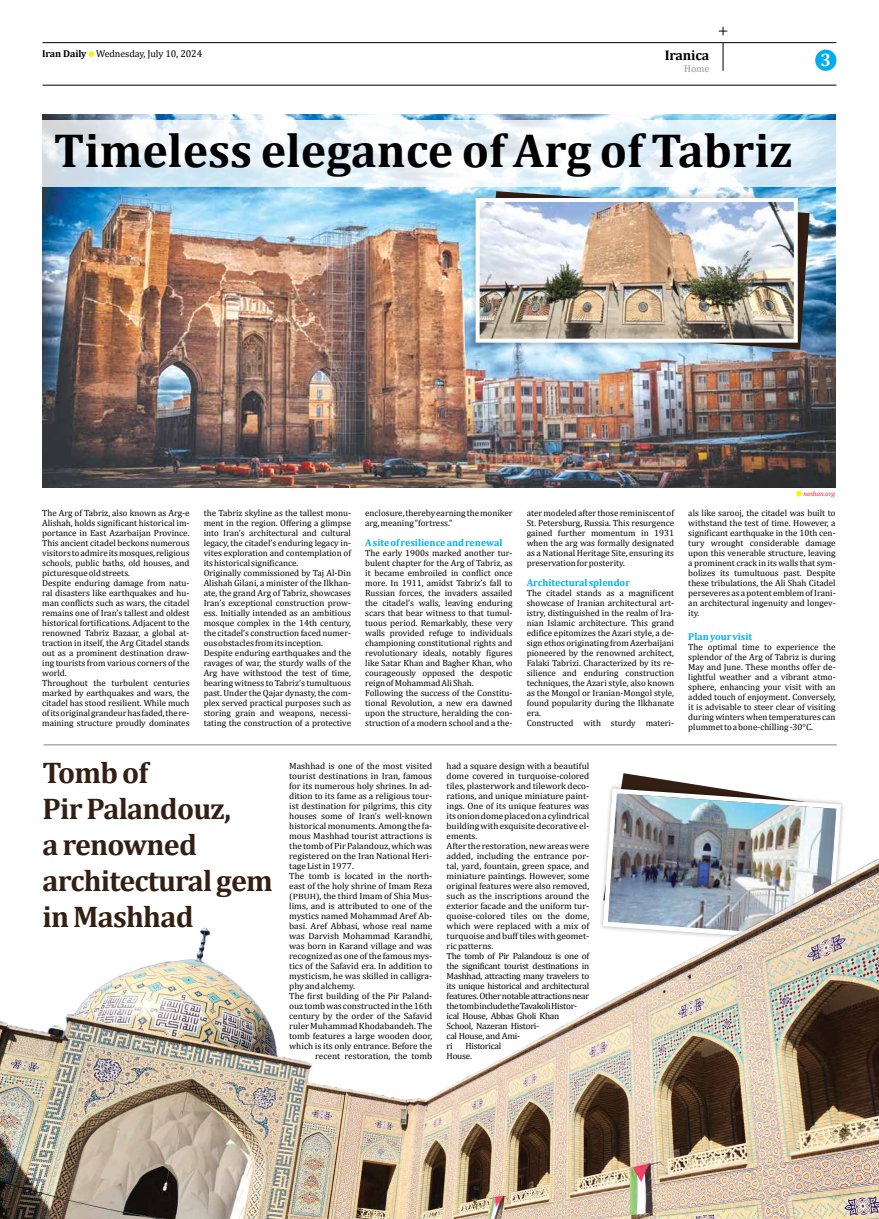
<style>
.page{position:relative;width:879px;height:1219px;background:#fff}
.page>*{position:absolute;margin:0;border:0;box-sizing:border-box;transform-origin:0 0}
.t1{font:700 48px "Cambria";color:#000}
.t2{font:700 30px/36px "Cambria";letter-spacing:-.025em;color:#331f13}
.t3{font:700 18px "Cambria";color:#fff}
.t4{font:700 14px "Cambria";letter-spacing:-.01em;color:#000}
.t5{font:700 10px "Cambria";color:#00aeef}
.t6{font:10px "Cambria";letter-spacing:-.01em;color:#000}
.t7{font:10px "Cambria";color:#939598}
.t8{font:9px/10px "Cambria";color:#000}
.t9{font:9px/10px "Cambria";letter-spacing:-.03em;color:#000}
.t10{font:italic 6.9px "Cambria";letter-spacing:-.01em;color:#ed1d24}
.s1{font-weight:700}
.s2{font-size:7.7px}
</style>
<div class="page">
<svg style="left:723px;top:43px;width:1px;height:28px"></svg>
<hr style="left:43px;top:42px;width:793px;height:1px;background:#000">
<hr style="left:43px;top:85px;width:793px;height:1px;background:#000">
<div style="left:815px;top:50px;width:21px;height:21px;background:#00aeef;border-radius:50%"></div>
<svg style="left:88px;top:51px;width:6px;height:6px"></svg>
<svg style="left:610px;top:773px;width:145px;height:21px"></svg>
<hr style="left:44px;top:745px;width:793px;height:1px;background:#000">
<svg style="left:796px;top:491px;width:6px;height:6px"></svg>
<img style="left:0;top:794px;width:879px;height:425px">
<img style="left:42px;top:114px;width:793px;height:374px">
<div style="left:469px;top:191px;width:335px;height:158px;background:#000;opacity:.3"></div>
<img style="left:474px;top:196px;width:326px;height:149px">
<svg style="left:42px;top:120px;width:794px;height:67px"></svg>
<svg style="left:719px;top:27px;width:8px;height:8px"></svg>
<p class="t6" style="left:42px;top:48px;width:162px"><span class="s1">Iran Daily</span> Wednesday, July 10, 2024</p>
<h3 class="t4" style="left:664px;top:45px;width:46px">Iranica</h3>
<p class="t7" style="left:684px;top:63px;width:27px">Home</p>
<h1 class="t1" style="left:54px;top:116px;width:740px">Timeless elegance of Arg of Tabriz</h1>
<h3 class="t3" style="left:820px;top:47px;width:12px">3</h3>
<p class="t10" style="left:803px;top:489px;width:33px">neshan.org</p>
<p class="t8" style="left:42px;top:508px;width:149px">The Arg of Tabriz, also known as Arg-e Alishah, holds significant historical im&shy;portance in East Azarbaijan Province.<br>This ancient citadel beckons numerous visitors to admire its mosques, religious schools, public baths, old houses, and picturesque old streets.<br>Despite enduring damage from natu&shy;ral disasters like earthquakes and hu&shy;man conflicts such as wars, the citadel remains one of Iran’s tallest and oldest historical fortifications. Adjacent to the renowned Tabriz Bazaar, a global at&shy;traction in itself, the Arg Citadel stands out as a prominent destination draw&shy;ing tourists from various corners of the world.<br>Throughout the turbulent centuries marked by earthquakes and wars, the citadel has stood resilient. While much of its original grandeur has faded, the re&shy;maining structure proudly dominates</p>
<p class="t8" style="left:204px;top:508px;width:149px">the Tabriz skyline as the tallest monu&shy;ment in the region. Offering a glimpse into Iran’s architectural and cultural legacy, the citadel’s enduring legacy in&shy;vites exploration and contemplation of its historical significance.<br>Originally commissioned by Taj Al-Din Alishah Gilani, a minister of the Ilkhan&shy;ate, the grand Arg of Tabriz, showcases Iran’s exceptional construction prow&shy;ess. Initially intended as an ambitious mosque complex in the 14th century, the citadel’s construction faced numer&shy;ous obstacles from its inception.<br>Despite enduring earthquakes and the ravages of war, the sturdy walls of the Arg have withstood the test of time, bearing witness to Tabriz’s tumultuous past. Under the Qajar dynasty, the com&shy;plex served practical purposes such as storing grain and weapons, necessi&shy;tating the construction of a protective</p>
<p class="t8" style="left:365px;top:508px;width:149px">enclosure, thereby earning the moniker arg, meaning “fortress.”</p>
<p class="t5" style="left:365px;top:536px;width:139px">A site of resilience and renewal</p>
<p class="t8" style="left:365px;top:548px;width:149px">The early 1900s marked another tur&shy;bulent chapter for the Arg of Tabriz, as it became embroiled in conflict once more. In 1911, amidst Tabriz’s fall to Russian forces, the invaders assailed the citadel’s walls, leaving enduring scars that bear witness to that tumul&shy;tuous period. Remarkably, these very walls provided refuge to individuals championing constitutional rights and revolutionary ideals, notably figures like Satar Khan and Bagher Khan, who courageously opposed the despotic reign of Mohammad Ali Shah.<br>Following the success of the Constitu&shy;tional Revolution, a new era dawned upon the structure, heralding the con&shy;struction of a modern school and a the-</p>
<p class="t8" style="left:527px;top:508px;width:149px;text-align:justify">ater modeled after those reminiscent of St. Petersburg, Russia. This resurgence gained further momentum in 1931 when the arg was formally designated as a National Heritage Site, ensuring its preservation for posterity.</p>
<p class="t5" style="left:527px;top:576px;width:105px">Architectural splendor</p>
<p class="t8" style="left:527px;top:588px;width:149px">The citadel stands as a magnificent showcase of Iranian architectural art&shy;istry, distinguished in the realm of Ira&shy;nian Islamic architecture. This grand edifice epitomizes the Azari style, a de&shy;sign ethos originating from Azerbaijani pioneered by the renowned architect, Falaki Tabrizi. Characterized by its re&shy;silience and enduring construction techniques, the Azari style, also known as the Mongol or Iranian-Mongol style, found popularity during the Ilkhanate era.<br>Constructed with sturdy materi-</p>
<h2 class="t2" style="left:43px;top:753px;width:232px">Tomb of<br>Pir Palandouz,<br>a renowned architectural gem in Mashhad</h2>
<p class="t8" style="left:289px;top:760px;width:145px">Mashhad is one of the most visited</p>
<p class="t8" style="left:289px;top:770px;width:145px">tourist destinations in Iran, famous</p>
<p class="t8" style="left:289px;top:780px;width:144px">for its numerous holy shrines. In ad-</p>
<p class="t8" style="left:289px;top:790px;width:144px">dition to its fame as a religious tour-</p>
<p class="t8" style="left:289px;top:800px;width:145px">ist destination for pilgrims, this city</p>
<p class="t8" style="left:289px;top:810px;width:144px">houses some of Iran’s well-known</p>
<p class="t8" style="left:289px;top:820px;width:144px">historical monuments. Among the fa-</p>
<p class="t8" style="left:289px;top:830px;width:145px">mous Mashhad tourist attractions is</p>
<p class="t8" style="left:289px;top:840px;width:145px">the tomb of Pir Palandouz, which was</p>
<p class="t8" style="left:289px;top:850px;width:144px">registered on the Iran National Heri-</p>
<p class="t8" style="left:289px;top:860px;width:66px">tage List in 1977.</p>
<p class="t8" style="left:289px;top:870px;width:144px">The tomb is located in the north-</p>
<p class="t8" style="left:289px;top:880px;width:145px">east of the holy shrine of Imam Reza</p>
<p class="t8" style="left:289px;top:890px;width:144px"><span class="s2">(PBUH)</span>, the third Imam of Shia Mus-</p>
<p class="t8" style="left:289px;top:900px;width:145px">lims, and is attributed to one of the</p>
<p class="t8" style="left:289px;top:910px;width:144px">mystics named Mohammad Aref Ab-</p>
<p class="t8" style="left:289px;top:920px;width:145px">basi. Aref Abbasi, whose real name</p>
<p class="t8" style="left:289px;top:930px;width:145px">was Darvish Mohammad Karandhi,</p>
<p class="t8" style="left:289px;top:940px;width:144px">was born in Karand village and was</p>
<p class="t8" style="left:289px;top:950px;width:144px">recognized as one of the famous mys-</p>
<p class="t8" style="left:289px;top:960px;width:145px">tics of the Safavid era. In addition to</p>
<p class="t8" style="left:289px;top:970px;width:144px">mysticism, he was skilled in calligra-</p>
<p class="t8" style="left:289px;top:980px;width:67px">phy and alchemy.</p>
<p class="t8" style="left:289px;top:990px;width:144px">The first building of the Pir Paland-</p>
<p class="t8" style="left:289px;top:1000px;width:145px">ouz tomb was constructed in the 16th</p>
<p class="t8" style="left:289px;top:1010px;width:145px">century by the order of the Safavid</p>
<p class="t8" style="left:289px;top:1020px;width:145px">ruler Muhammad Khodabandeh. The</p>
<p class="t8" style="left:289px;top:1030px;width:145px">tomb features a large wooden door,</p>
<p class="t8" style="left:289px;top:1040px;width:145px">which is its only entrance. Before the</p>
<p class="t8" style="left:315px;top:1050px;width:119px">recent restoration, the tomb</p>
<p class="t8" style="left:446px;top:760px;width:144px">had a square design with a beautiful dome covered in turquoise-colored tiles, plasterwork and tilework deco&shy;rations, and unique miniature paint&shy;ings. One of its unique features was its onion dome placed on a cylindrical building with exquisite decorative el&shy;ements.<br>After the restoration, new areas were added, including the entrance por&shy;tal, yard, fountain, green space, and miniature paintings. However, some original features were also removed, such as the inscriptions around the exterior facade and the uniform tur&shy;quoise-colored tiles on the dome, which were replaced with a mix of turquoise and buff tiles with geomet&shy;ric patterns.<br>The tomb of Pir Palandouz is one of the significant tourist destinations in<br>Mashhad, attracting many travelers to its unique historical and architectural features. Other notable attractions near the tomb include the Tavakoli Histor&shy;ical House, Abbas Gholi Khan<br>School, Nazeran Histori-<br>cal House, and Ami-<br>ri</p>
<p class="t9" style="left:446px;top:1040px;width:56px;text-indent:19px">Historical<br>House.</p>
<p class="t8" style="left:688px;top:508px;width:149px;text-align:justify">als like sarooj, the citadel was built to withstand the test of time. However, a significant earthquake in the 10th cen&shy;tury wrought considerable damage upon this venerable structure, leaving a prominent crack in its walls that sym&shy;bolizes its tumultuous past. Despite these tribulations, the Ali Shah Citadel perseveres as a potent emblem of Irani&shy;an architectural ingenuity and longev&shy;ity.</p>
<p class="t5" style="left:688px;top:630px;width:65px">Plan your visit</p>
<p class="t8" style="left:688px;top:642px;width:149px;text-align:justify">The optimal time to experience the splendor of the Arg of Tabriz is during May and June. These months offer de&shy;lightful weather and a vibrant atmo&shy;sphere, enhancing your visit with an added touch of enjoyment. Conversely, it is advisable to steer clear of visiting during winters when temperatures can plummet to a bone-chilling -30°C.</p>
</div>
